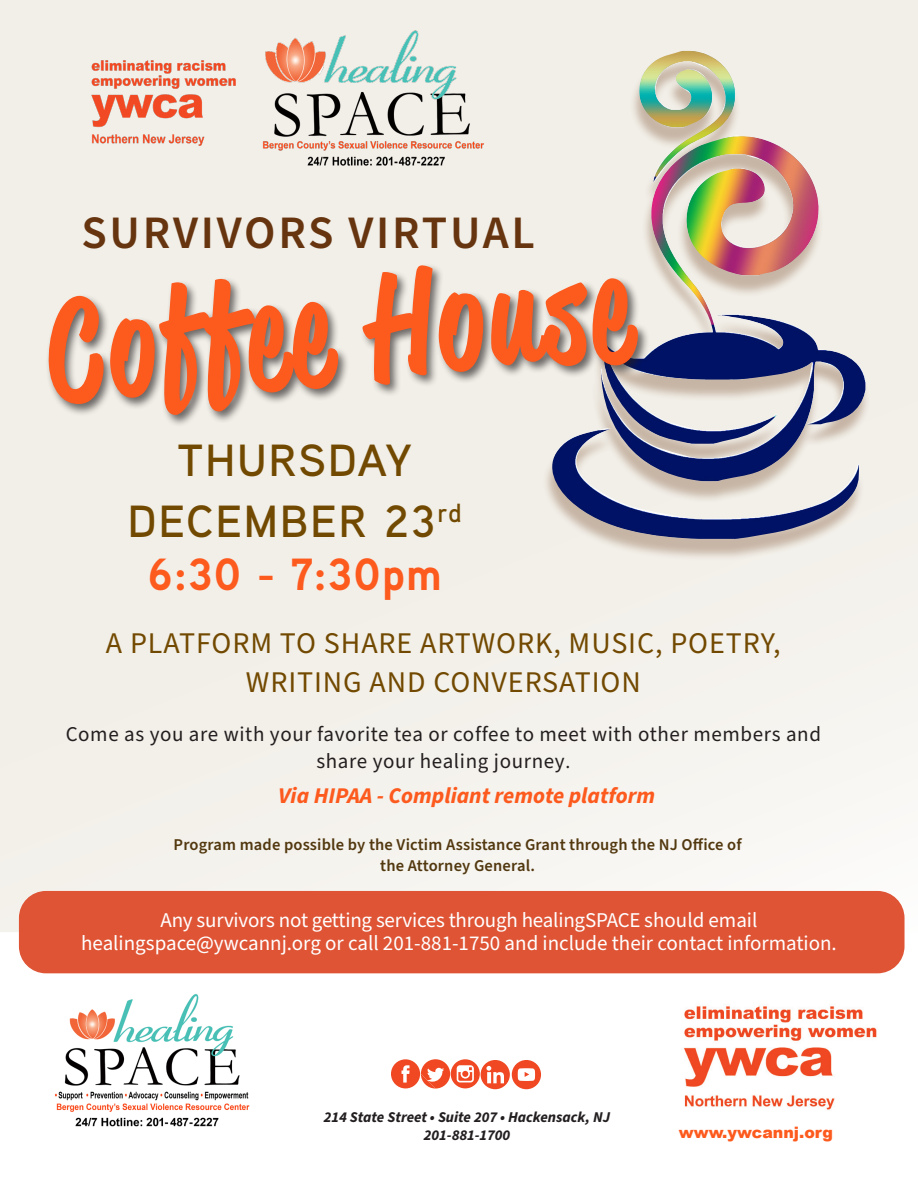
<style>
.page{position:relative;width:918px;height:1188px;background:#fff}
.page>*{position:absolute;margin:0;border:0;box-sizing:border-box;transform-origin:0 0}
.t1{font:600 46.5px "Source Sans Pro";letter-spacing:.06em;color:#66340f}
.t2{font:600 45px/61.2px "Aaux Next";letter-spacing:.05em;color:#724900;text-align:center}
.t3{font:700 45px "Aaux Next";letter-spacing:.025em;color:#fd5a1e}
.t4{font:30px/39px "Source Sans Pro";letter-spacing:.03em;color:#724900;text-align:center}
.t5{font:italic 700 22.5px "Source Sans Pro";color:#fd5a1e}
.t6{font:21px/22.5px "Source Sans Pro";color:#fff;text-align:center}
.t7{font:21px/27px "Source Sans Pro";letter-spacing:.03em;color:#231f20;text-align:center}
.t8{font:600 16.5px/21px "Source Sans Pro";letter-spacing:.01em;color:#52380f;text-align:center}
.t9{font:900 15.75px "Arial";color:#fd5a1e}
.t10{font:italic 700 15px "Source Sans Pro";color:#231f20}
.s1{font-size:19.5px}
</style>
<div class="page">
<div style="left:0;top:0;width:918px;height:932px;background:#f3f0ea"></div>
<div style="left:451px;top:1059px;width:29px;height:29px;background:#f04822;border-radius:50%"></div>
<div style="left:481px;top:1060px;width:29px;height:29px;background:#f04822;border-radius:15px"></div>
<div style="left:391px;top:1059px;width:29px;height:29px;background:#f04822;border-radius:50%"></div>
<svg style="left:402px;top:1065px;width:8px;height:18px"></svg>
<svg style="left:421px;top:1059px;width:29px;height:30px"></svg>
<svg style="left:457px;top:1065px;width:17px;height:17px"></svg>
<div style="left:512px;top:1060px;width:29px;height:29px;background:#f04822;border-radius:50%"></div>
<svg style="left:518px;top:1068px;width:17px;height:13px"></svg>
<svg style="left:486px;top:1066px;width:18px;height:17px"></svg>
<img style="left:55px;top:994px;width:195px;height:133px">
<div style="left:542px;top:57px;width:329px;height:505px;background:#66340f;opacity:.31"></div>
<img style="left:600px;top:51px;width:265px;height:430px">
<img style="left:684px;top:1006px;width:193px;height:104px">
<div style="left:46px;top:263px;width:604px;height:164px;background:#231f20;opacity:.65"></div>
<svg style="left:48px;top:132px;width:590px;height:283px;background:#eac6b5"></svg>
<div style="left:19px;top:891px;width:886px;height:82px;background:#df5435;border-radius:27px"></div>
<img style="left:81px;top:25px;width:413px;height:156px">
<p class="t1" style="left:81px;top:201px;width:455px">SURVIVORS VIRTUAL</p>
<p class="t2" style="left:128px;top:429px;width:335px">THURSDAY<br>DECEMBER 23<sup>rd</sup></p>
<p class="t3" style="left:148px;top:543px;width:295px">6:30 - 7:30pm</p>
<p class="t4" style="left:106px;top:624px;width:676px">A PLATFORM TO SHARE ARTWORK, MUSIC, POETRY,<br>WRITING AND CONVERSATION</p>
<p class="t7" style="left:66px;top:721px;width:757px">Come as you are with your favorite tea or coffee to meet with other members and share your healing journey<span class="s1">.</span></p>
<p class="t5" style="left:278px;top:780px;width:379px">Via HIPAA - Compliant remote platform</p>
<p class="t8" style="left:174px;top:834px;width:570px">Program made possible by the Victim Assistance Grant through the NJ Office of the Attorney General.</p>
<p class="t6" style="left:81px;top:910px;width:757px">Any survivors not getting services through healingSPACE should email healingspace@ywcannj.org or call 201-881-1750 and include their contact information.</p>
<p class="t10" style="left:324px;top:1106px;width:288px">214 State Street • Suite 207 • Hackensack, NJ</p>
<p class="t10" style="left:424px;top:1124px;width:88px">201-881-1700</p>
<p class="t9" style="left:679px;top:1121px;width:155px">www.ywcannj.org</p>
</div>
